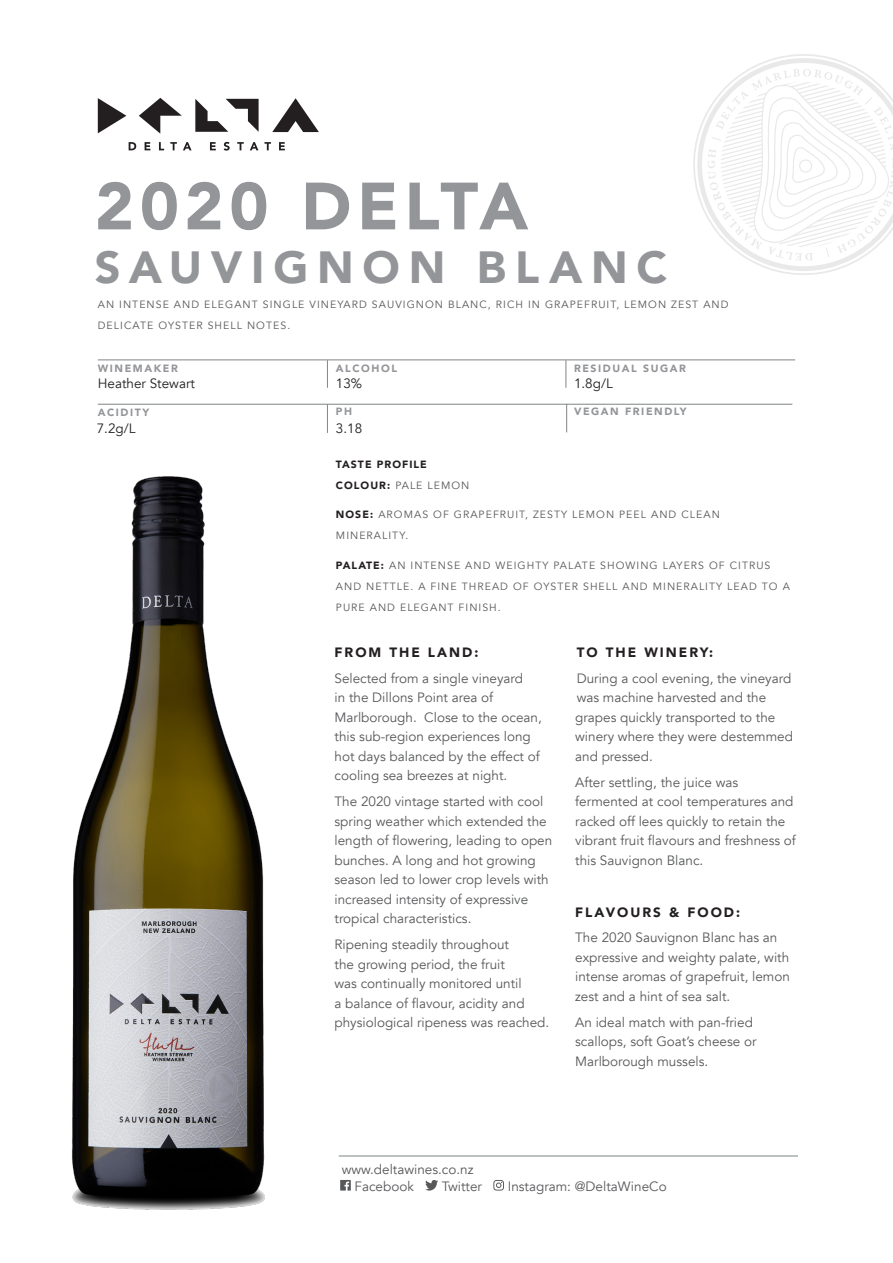
<style>
.page{position:relative;width:893px;height:1263px;background:#fff}
.page>*{position:absolute;margin:0;border:0;box-sizing:border-box;transform-origin:0 0}
.t1{font:900 66px "Avenir";letter-spacing:.085em;color:#939598}
.t2{font:900 45px "Avenir";letter-spacing:.195em;color:#939598}
.t3{font:13.5px/19.5px "Avenir";color:#57585a}
.t4{font:900 13.5px "Avenir";letter-spacing:.15em;color:#231f20}
.t5{font:13.5px "Avenir";color:#231f20}
.t6{font:10.5px/21px "Avenir";letter-spacing:.1em;color:#57585a}
.t7{font:900 10.5px "Avenir";letter-spacing:.15em;color:#939598}
.t8{font:900 10.5px/21px "Avenir";letter-spacing:.1em;color:#231f20}
.s1{font-weight:400;color:#57585a}
.s2{font-weight:900;color:#231f20}
</style>
<div class="page">
<svg style="left:776px;top:54px;width:56px;height:221px"></svg>
<svg style="left:693px;top:58px;width:200px;height:213px"></svg>
<img style="left:72px;top:476px;width:193px;height:734px">
<svg style="left:340px;top:1180px;width:11px;height:10px"></svg>
<svg style="left:425px;top:1180px;width:13px;height:10px"></svg>
<svg style="left:493px;top:1180px;width:11px;height:10px"></svg>
<hr style="left:339px;top:1155px;width:459px;height:1px;background:#7f8485">
<hr style="left:98px;top:404px;width:694px;height:1px;background:#7f8485">
<hr style="left:98px;top:359px;width:697px;height:1px;background:#7f8485">
<svg style="left:327px;top:404px;width:1px;height:29px"></svg>
<svg style="left:327px;top:360px;width:1px;height:28px"></svg>
<svg style="left:566px;top:360px;width:1px;height:28px"></svg>
<svg style="left:139px;top:98px;width:43px;height:36px"></svg>
<svg style="left:98px;top:98px;width:28px;height:35px"></svg>
<svg style="left:195px;top:99px;width:64px;height:33px"></svg>
<svg style="left:272px;top:98px;width:47px;height:34px"></svg>
<svg style="left:129px;top:142px;width:7px;height:8px"></svg>
<svg style="left:145px;top:142px;width:5px;height:8px"></svg>
<svg style="left:159px;top:142px;width:5px;height:8px"></svg>
<svg style="left:170px;top:142px;width:7px;height:8px"></svg>
<svg style="left:183px;top:142px;width:9px;height:8px"></svg>
<svg style="left:210px;top:142px;width:6px;height:8px"></svg>
<svg style="left:224px;top:142px;width:6px;height:9px"></svg>
<svg style="left:237px;top:142px;width:7px;height:8px"></svg>
<svg style="left:250px;top:142px;width:8px;height:8px"></svg>
<svg style="left:264px;top:142px;width:7px;height:8px"></svg>
<svg style="left:279px;top:142px;width:6px;height:8px"></svg>
<svg style="left:566px;top:405px;width:1px;height:27px"></svg>
<p class="t1" style="left:95px;top:150px;width:435px">2020 DELTA</p>
<p class="t2" style="left:95px;top:229px;width:574px">SAUVIGNON BLANC</p>
<p class="t6" style="left:98px;top:294px;width:632px">AN INTENSE AND ELEGANT SINGLE VINEYARD SAUVIGNON BLANC, RICH IN GRAPEFRUIT, LEMON ZEST AND<br>DELICATE OYSTER SHELL NOTES.</p>
<p class="t7" style="left:98px;top:359px;width:82px">WINEMAKER</p>
<p class="t7" style="left:98px;top:404px;width:53px">ACIDITY</p>
<p class="t5" style="left:98px;top:375px;width:99px">Heather Stewart</p>
<p class="t5" style="left:97px;top:420px;width:40px">7.2g/L</p>
<p class="t7" style="left:336px;top:359px;width:63px">ALCOHOL</p>
<p class="t7" style="left:336px;top:402px;width:18px">PH</p>
<p class="t5" style="left:336px;top:375px;width:28px">13%</p>
<p class="t5" style="left:336px;top:420px;width:28px">3.18</p>
<p class="t7" style="left:574px;top:359px;width:113px">RESIDUAL SUGAR</p>
<p class="t5" style="left:574px;top:375px;width:40px">1.8g/L</p>
<p class="t7" style="left:574px;top:402px;width:114px">VEGAN FRIENDLY</p>
<p class="t8" style="left:336px;top:453px;width:135px">TASTE PROFILE<br>COLOUR: <span class="s1">PALE LEMON</span></p>
<p class="t6" style="left:336px;top:504px;width:385px"><span class="s2">NOSE:</span> AROMAS OF GRAPEFRUIT, ZESTY LEMON PEEL AND CLEAN<br>MINERALITY.</p>
<p class="t6" style="left:336px;top:555px;width:455px"><span class="s2">PALATE:</span> AN INTENSE AND WEIGHTY PALATE SHOWING LAYERS OF CITRUS<br>AND NETTLE. A FINE THREAD OF OYSTER SHELL AND MINERALITY LEAD TO A<br>PURE AND ELEGANT FINISH.</p>
<p class="t4" style="left:334px;top:641px;width:146px">FROM THE LAND:</p>
<p class="t3" style="left:334px;top:669px;width:209px">Selected from a single vineyard<br>in the Dillons Point area of<br>Marlborough. Close to the ocean, this sub-region experiences long hot days balanced by the effect of cooling sea breezes at night.</p>
<p class="t3" style="left:334px;top:792px;width:219px">The 2020 vintage started with cool spring weather which extended the length of flowering, leading to open bunches. A long and hot growing season led to lower crop levels with increased intensity of expressive tropical characteristics.</p>
<p class="t3" style="left:334px;top:935px;width:216px">Ripening steadily throughout<br>the growing period, the fruit<br>was continually monitored until<br>a balance of flavour, acidity and physiological ripeness was reached.</p>
<p class="t4" style="left:577px;top:641px;width:138px">TO THE WINERY:</p>
<p class="t3" style="left:575px;top:669px;width:219px">During a cool evening, the vineyard was machine harvested and the grapes quickly transported to the winery where they were destemmed and pressed.</p>
<p class="t3" style="left:575px;top:773px;width:222px">After settling, the juice was fermented at cool temperatures and racked off lees quickly to retain the vibrant fruit flavours and freshness of this Sauvignon Blanc.</p>
<p class="t4" style="left:575px;top:900px;width:166px">FLAVOURS &amp; FOOD:</p>
<p class="t3" style="left:575px;top:928px;width:216px">The 2020 Sauvignon Blanc has an expressive and weighty palate, with intense aromas of grapefruit, lemon zest and a hint of sea salt.</p>
<p class="t3" style="left:575px;top:1013px;width:183px">An ideal match with pan-fried scallops, soft Goat’s cheese or<br>Marlborough mussels.</p>
<p class="t3" style="left:342px;top:1160px;width:133px">www.deltawines.co.nz</p>
<p class="t3" style="left:355px;top:1176px;width:61px">Facebook</p>
<p class="t3" style="left:442px;top:1176px;width:42px">Twitter</p>
<p class="t3" style="left:508px;top:1176px;width:160px">Instagram: @DeltaWineCo</p>
</div>
